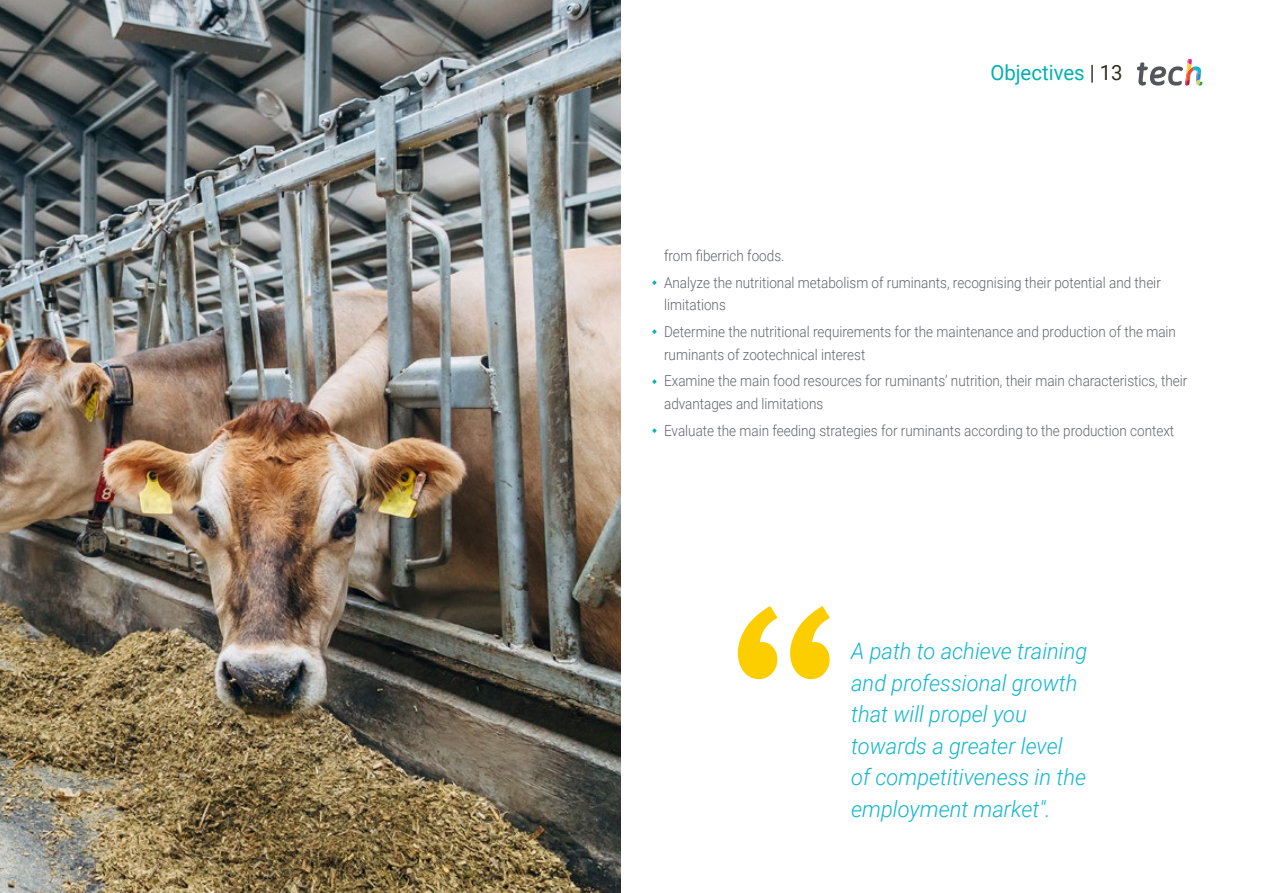
<style>
.page{position:relative;width:1263px;height:893px;background:#fff}
.page>*{position:absolute;margin:0;border:0;box-sizing:border-box;transform-origin:0 0}
.t1{font:italic 300 22.5px/31.5px "Roboto";color:#0fb6cf}
.t2{font:21px "Roboto";color:#00b2af}
.t3{font:300 15px/26.7px "Roboto";color:#61646a;scale:.9 1}
.s1{color:#312e20}
</style>
<div class="page">
<img style="left:0;top:0;width:621px;height:893px">
<svg style="left:738px;top:606px;width:92px;height:73px"></svg>
<svg style="left:1137px;top:59px;width:65px;height:27px"></svg>
<h2 class="t2" style="left:990px;top:57px;width:134px">Objectives <span class="s1">| 13</span></h2>
<p class="t3" style="left:664px;top:242px;width:553px">from fiberrich foods.<br>Analyze the nutritional metabolism of ruminants, recognising their potential and their</p>
<p class="t3" style="left:664px;top:291px;width:570px">limitations<br>Determine the nutritional requirements for the maintenance and production of the main</p>
<p class="t3" style="left:664px;top:340px;width:583px">ruminants of zootechnical interest<br>Examine the main food resources for ruminants’ nutrition, their main characteristics, their</p>
<p class="t3" style="left:664px;top:390px;width:568px">advantages and limitations<br>Evaluate the main feeding strategies for ruminants according to the production context</p>
<h1 class="t1" style="left:851px;top:635px;width:238px">A path to achieve training and professional growth that will propel you towards a greater level<br>of competitiveness in the employment market".</h1>
</div>
